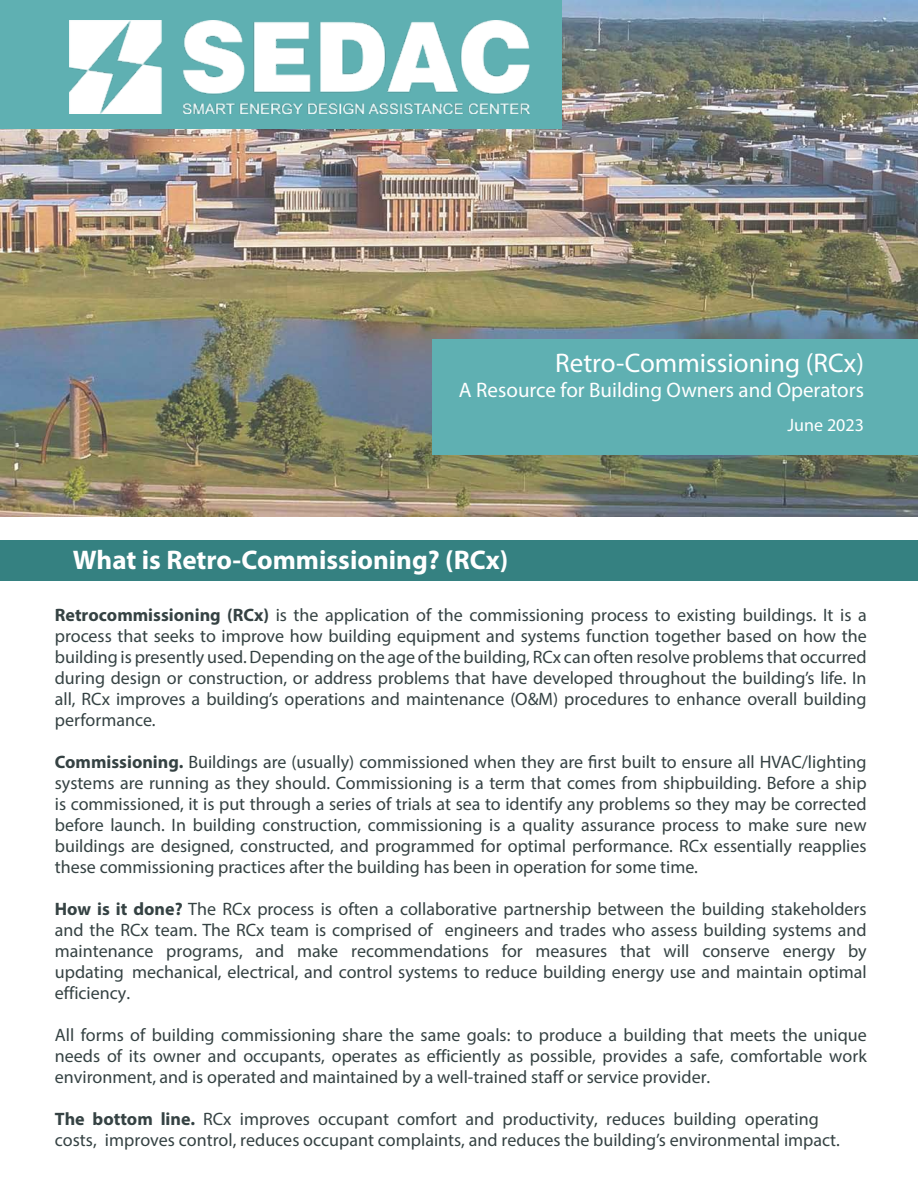
<style>
.page{position:relative;width:918px;height:1188px;background:#fff}
.page>*{position:absolute;margin:0;border:0;box-sizing:border-box;transform-origin:0 0}
.t1{font:700 27px "Myriad Pro";color:#fff}
.t2{font:27px "Myriad Pro";color:#fff}
.t3{font:21px "Myriad Pro";color:#fff}
.t4{font:18px/21px "Myriad Pro";color:#354243;text-align:justify}
.t5{font:18px "Myriad Pro";color:#fff}
.s1{font-weight:700}
</style>
<div class="page">
<img style="left:0;top:0;width:918px;height:517px">
<div style="left:0;top:540px;width:918px;height:40px;background:#358181"></div>
<div style="left:0;top:0;width:562px;height:129px;background:#5fb0b2"></div>
<div style="left:432px;top:339px;width:486px;height:116px;background:#5fb0b2"></div>
<img style="left:69px;top:21px;width:460px;height:92px">
<h1 class="t2" style="left:555px;top:346px;width:310px">Retro-Commissioning (RCx)</h1>
<p class="t3" style="left:459px;top:377px;width:407px">A Resource for Building Owners and Operators</p>
<p class="t5" style="left:788px;top:414px;width:78px">June 2023</p>
<h1 class="t1" style="left:73px;top:542px;width:437px">What is Retro-Commissioning? (RCx)</h1>
<p class="t4" style="left:55px;top:604px;width:813px"><span class="s1">Retrocommissioning (RCx)</span> is the application of the commissioning process to existing buildings. It is a process that seeks to improve how building equipment and systems function together based on how the building is presently used. Depending on the age of the building, RCx can often resolve problems that occurred during design or construction, or address problems that have developed throughout the building’s life. In all, RCx improves a building’s operations and maintenance (O&amp;M) procedures to enhance overall building performance.</p>
<p class="t4" style="left:55px;top:751px;width:813px"><span class="s1">Commissioning.</span> Buildings are (usually) commissioned when they are first built to ensure all HVAC/lighting systems are running as they should. Commissioning is a term that comes from shipbuilding. Before a ship is commissioned, it is put through a series of trials at sea to identify any problems so they may be corrected before launch. In building construction, commissioning is a quality assurance process to make sure new buildings are designed, constructed, and programmed for optimal performance. RCx essentially reapplies these commissioning practices after the building has been in operation for some time.</p>
<p class="t4" style="left:55px;top:898px;width:813px"><span class="s1">How is it done?</span> The RCx process is often a collaborative partnership between the building stakeholders and the RCx team. The RCx team is comprised of engineers and trades who assess building systems and maintenance programs, and make recommendations for measures that will conserve energy by updating mechanical, electrical, and control systems to reduce building energy use and maintain optimal efficiency.</p>
<p class="t4" style="left:55px;top:1024px;width:813px">All forms of building commissioning share the same goals: to produce a building that meets the unique needs of its owner and occupants, operates as efficiently as possible, provides a safe, comfortable work environment, and is operated and maintained by a well-trained staff or service provider.</p>
<p class="t4" style="left:55px;top:1108px;width:787px"><span class="s1">The bottom line.</span> RCx improves occupant comfort and productivity, reduces building operating costs, improves control, reduces occupant complaints, and reduces the building’s environmental impact.</p>
</div>
